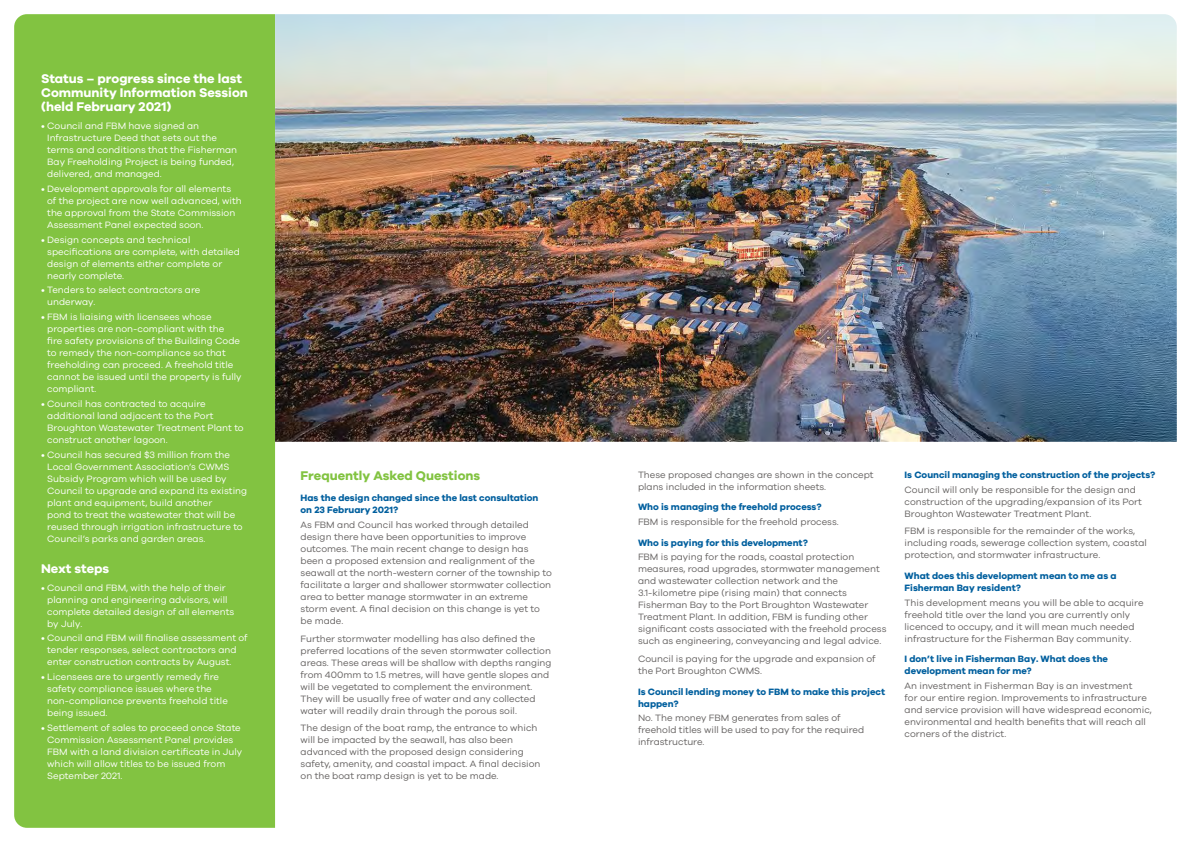
<style>
.page{position:relative;width:1191px;height:842px;background:#fff}
.page>*{position:absolute;margin:0;border:0;box-sizing:border-box;transform-origin:0 0}
.t1{font:700 13px/14px "Galano Grotesque";color:#fff}
.t2{font:700 13px "Galano Grotesque";color:#82c341}
.t3{font:9.5px/12px "Galano Grotesque";color:#646160}
.t4{font:9.5px/12px "Galano Grotesque";color:#fff}
.t5{font:700 9.5px/12px "Galano Grotesque";color:#005f9e}
</style>
<div class="page">
<div style="left:14px;top:14px;width:261px;height:814px;background:#82c341"></div>
<img style="left:275px;top:14px;width:901px;height:428px">
<h1 class="t1" style="left:41px;top:71px;width:208px">Status – progress since the last<br>Community Information Session (held February 2021)</h1>
<p class="t4" style="left:47px;top:119px;width:191px;text-indent:-6px">• Council and FBM have signed an Infrastructure Deed that sets out the terms and conditions that the Fisherman Bay Freeholding Project is being funded, delivered, and managed.</p>
<p class="t4" style="left:47px;top:182px;width:196px;text-indent:-6px">• Development approvals for all elements of the project are now well advanced, with the approval from the State Commission Assessment Panel expected soon.</p>
<p class="t4" style="left:47px;top:233px;width:194px;text-indent:-6px">• Design concepts and technical specifications are complete, with detailed design of elements either complete or nearly complete.</p>
<p class="t4" style="left:47px;top:284px;width:155px;text-indent:-6px">• Tenders to select contractors are underway.</p>
<p class="t4" style="left:47px;top:311px;width:196px;text-indent:-6px">• FBM is liaising with licensees whose properties are non-compliant with the fire safety provisions of the Building Code to remedy the non-compliance so that freeholding can proceed. A freehold title cannot be issued until the property is fully compliant.</p>
<p class="t4" style="left:47px;top:398px;width:198px;text-indent:-6px">• Council has contracted to acquire additional land adjacent to the Port Broughton Wastewater Treatment Plant to construct another lagoon.</p>
<p class="t4" style="left:47px;top:448px;width:201px;text-indent:-6px">• Council has secured $3 million from the Local Government Association’s CWMS Subsidy Program which will be used by Council to upgrade and expand its existing plant and equipment, build another<br>pond to treat the wastewater that will be reused through irrigation infrastructure to Council’s parks and garden areas.</p>
<h1 class="t1" style="left:41px;top:561px;width:70px">Next steps</h1>
<p class="t4" style="left:47px;top:581px;width:189px;text-indent:-6px">• Council and FBM, with the help of their planning and engineering advisors, will complete detailed design of all elements by July.</p>
<p class="t4" style="left:47px;top:632px;width:202px;text-indent:-6px">• Council and FBM will finalise assessment of tender responses, select contractors and enter construction contracts by August.</p>
<p class="t4" style="left:47px;top:671px;width:182px;text-indent:-6px">• Licensees are to urgently remedy fire safety compliance issues where the non-compliance prevents freehold title being issued.</p>
<p class="t4" style="left:47px;top:722px;width:196px;text-indent:-6px">• Settlement of sales to proceed once State Commission Assessment Panel provides FBM with a land division certificate in July which will allow titles to be issued from September 2021.</p>
<h1 class="t2" style="left:300px;top:468px;width:181px">Frequently Asked Questions</h1>
<p class="t5" style="left:300px;top:491px;width:239px">Has the design changed since the last consultation on 23 February 2021?</p>
<p class="t3" style="left:300px;top:518px;width:253px">As FBM and Council has worked through detailed design there have been opportunities to improve outcomes. The main recent change to design has been a proposed extension and realignment of the seawall at the north-western corner of the township to facilitate a larger and shallower stormwater collection area to better manage stormwater in an extreme storm event. A final decision on this change is yet to be made.</p>
<p class="t3" style="left:300px;top:632px;width:252px">Further stormwater modelling has also defined the preferred locations of the seven stormwater collection areas. These areas will be shallow with depths ranging from 400mm to 1.5 metres, will have gentle slopes and will be vegetated to complement the environment.<br>They will be usually free of water and any collected water will readily drain through the porous soil.</p>
<p class="t3" style="left:300px;top:722px;width:241px">The design of the boat ramp, the entrance to which will be impacted by the seawall, has also been advanced with the proposed design considering safety, amenity, and coastal impact. A final decision on the boat ramp design is yet to be made.</p>
<p class="t3" style="left:638px;top:468px;width:237px">These proposed changes are shown in the concept plans included in the information sheets.</p>
<p class="t5" style="left:638px;top:501px;width:185px">Who is managing the freehold process?</p>
<p class="t3" style="left:638px;top:515px;width:202px">FBM is responsible for the freehold process.</p>
<p class="t5" style="left:638px;top:536px;width:171px">Who is paying for this development?</p>
<p class="t3" style="left:638px;top:551px;width:250px">FBM is paying for the roads, coastal protection measures, road upgrades, stormwater management and wastewater collection network and the 3.1-kilometre pipe (rising main) that connects Fisherman Bay to the Port Broughton Wastewater Treatment Plant. In addition, FBM is funding other significant costs associated with the freehold process such as engineering, conveyancing and legal advice.</p>
<p class="t3" style="left:638px;top:652px;width:239px">Council is paying for the upgrade and expansion of the Port Broughton CWMS.</p>
<p class="t5" style="left:638px;top:685px;width:249px">Is Council lending money to FBM to make this project happen?</p>
<p class="t3" style="left:638px;top:712px;width:228px">No. The money FBM generates from sales of freehold titles will be used to pay for the required infrastructure.</p>
<p class="t5" style="left:904px;top:468px;width:252px">Is Council managing the construction of the projects?</p>
<p class="t3" style="left:904px;top:483px;width:239px">Council will only be responsible for the design and construction of the upgrading/expansion of its Port<br>Broughton Wastewater Treatment Plant.</p>
<p class="t3" style="left:904px;top:525px;width:244px">FBM is responsible for the remainder of the works, including roads, sewerage collection system, coastal protection, and stormwater infrastructure.</p>
<p class="t5" style="left:904px;top:569px;width:213px">What does this development mean to me as a<br>Fisherman Bay resident?</p>
<p class="t3" style="left:904px;top:596px;width:240px">This development means you will be able to acquire freehold title over the land you are currently only licenced to occupy, and it will mean much needed infrastructure for the Fisherman Bay community.</p>
<p class="t5" style="left:904px;top:652px;width:205px">I don’t live in Fisherman Bay. What does the development mean for me?</p>
<p class="t3" style="left:904px;top:679px;width:249px">An investment in Fisherman Bay is an investment<br>for our entire region. Improvements to infrastructure and service provision will have widespread economic, environmental and health benefits that will reach all corners of the district.</p>
</div>
